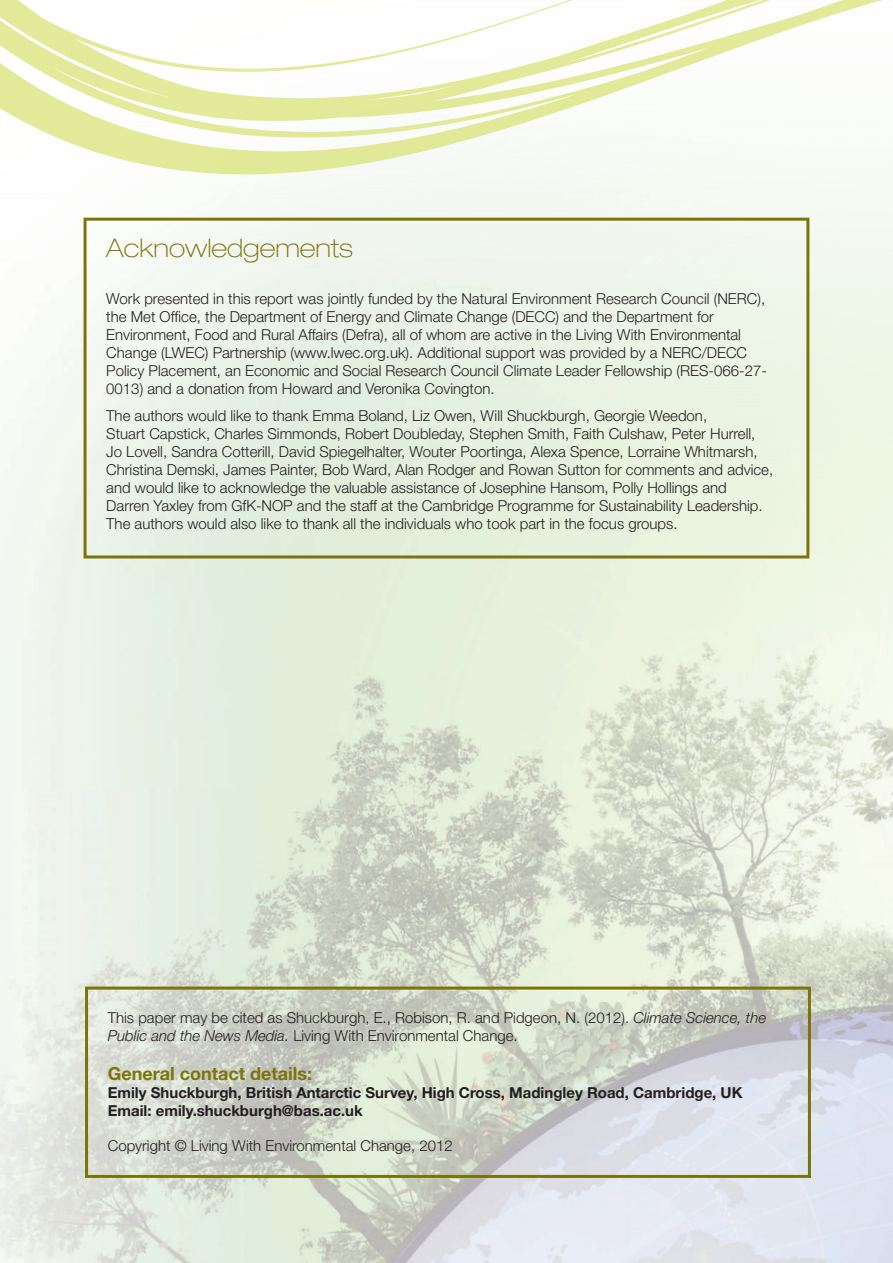
<style>
.page{position:relative;width:893px;height:1263px;background:#fff}
.page>*{position:absolute;margin:0;border:0;box-sizing:border-box;transform-origin:0 0}
.t1{font:100 expanded 25.5px "Helvetica Neue";color:#7a750b}
.t2{font:700 18px "Helvetica Neue";color:#7a750b}
.t3{font:300 15px/18px "Helvetica Neue";color:#231f20}
.t4{font:700 15px/18px "Helvetica Neue";color:#231f20}
.s1{font-style:italic}
</style>
<div class="page">
<img style="left:0;top:153px;width:893px;height:1110px">
<img style="left:0;top:0;width:103px;height:155px">
<img style="left:415px;top:0;width:259px;height:131px">
<img style="left:674px;top:0;width:105px;height:71px">
<img style="left:778px;top:0;width:104px;height:33px">
<img style="left:103px;top:45px;width:312px;height:129px">
<img style="left:415px;top:131px;width:83px;height:22px">
<svg style="left:84px;top:218px;width:725px;height:340px;background:#e7f0e0"></svg>
<svg style="left:85px;top:986px;width:726px;height:192px;background:#cfd3c8"></svg>
<h1 class="t1" style="left:106px;top:233px;width:248px">Acknowledgements</h1>
<p class="t3" style="left:106px;top:289px;width:662px">Work presented in this report was jointly funded by the Natural Environment Research Council (NERC), the Met Office, the Department of Energy and Climate Change (DECC) and the Department for Environment, Food and Rural Affairs (Defra), all of whom are active in the Living With Environmental Change (LWEC) Partnership (www.lwec.org.uk). Additional support was provided by a NERC/DECC Policy Placement, an Economic and Social Research Council Climate Leader Fellowship (RES-066-27- 0013) and a donation from Howard and Veronika Covington.</p>
<p class="t3" style="left:106px;top:406px;width:668px">The authors would like to thank Emma Boland, Liz Owen, Will Shuckburgh, Georgie Weedon,<br>Stuart Capstick, Charles Simmonds, Robert Doubleday, Stephen Smith, Faith Culshaw, Peter Hurrell, Jo Lovell, Sandra Cotterill, David Spiegelhalter, Wouter Poortinga, Alexa Spence, Lorraine Whitmarsh, Christina Demski, James Painter, Bob Ward, Alan Rodger and Rowan Sutton for comments and advice, and would like to acknowledge the valuable assistance of Josephine Hansom, Polly Hollings and Darren Yaxley from GfK-NOP and the staff at the Cambridge Programme for Sustainability Leadership.<br>The authors would also like to thank all the individuals who took part in the focus groups.</p>
<p class="t3" style="left:108px;top:1009px;width:660px">This paper may be cited as Shuckburgh, E., Robison, R. and Pidgeon, N. (2012). <span class="s1">Climate Science, the<br>Public and the News Media.</span> Living With Environmental Change.</p>
<p class="t2" style="left:108px;top:1062px;width:206px">General contact details:</p>
<p class="t4" style="left:108px;top:1083px;width:636px">Emily Shuckburgh, British Antarctic Survey, High Cross, Madingley Road, Cambridge, UK<br>Email: emily.shuckburgh@bas.ac.uk</p>
<p class="t3" style="left:108px;top:1136px;width:346px">Copyright © Living With Environmental Change, 2012</p>
</div>
